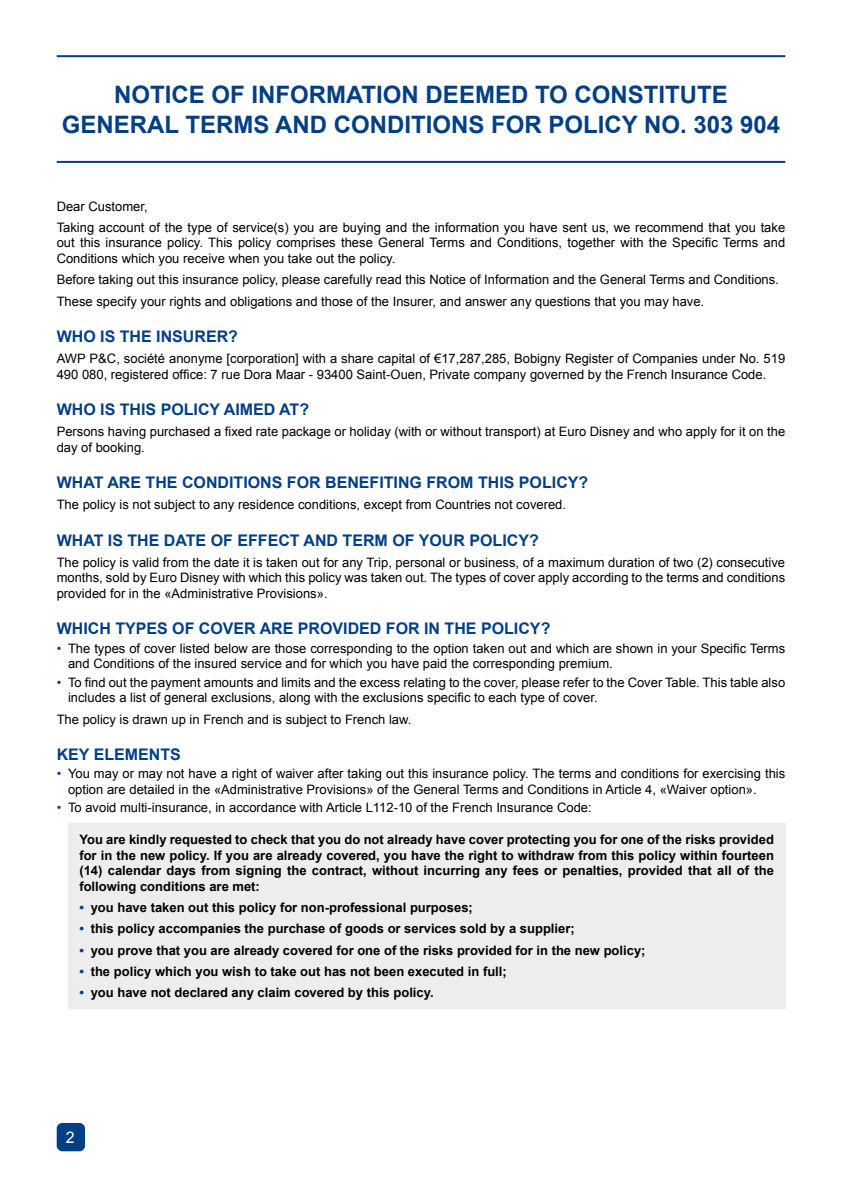
<style>
.page{position:relative;width:842px;height:1191px;background:#fff}
.page>*{position:absolute;margin:0;border:0;box-sizing:border-box;transform-origin:0 0}
.t1{font:700 24px/30px "Arial";color:#033f85;text-align:center}
.t2{font:700 16px "Arial";color:#033f85}
.t3{font:16px "Arial";color:#fff}
.t4{font:13px/15.6px "Arial";color:#000}
.t5{font:700 13px/15.6px "Arial";color:#000;text-align:justify}
.s1{color:#033f85}
</style>
<div class="page">
<div style="left:57px;top:1123px;width:28px;height:28px;background:#033f85;border-radius:6px"></div>
<hr style="left:57px;top:55px;width:728px;height:2px;background:#033f85">
<hr style="left:57px;top:161px;width:728px;height:2px;background:#033f85">
<div style="left:68px;top:823px;width:717px;height:185px;background:#ededed"></div>
<h1 class="t1" style="left:62px;top:80px;width:720px">NOTICE OF INFORMATION DEEMED TO CONSTITUTE<br>GENERAL TERMS AND CONDITIONS FOR POLICY NO. 303 904</h1>
<p class="t4" style="left:57px;top:195px;width:730px;line-height:21.2px">Dear Customer,<br>Taking account of the type of service(s) you are buying and the information you have sent us, we recommend that you take</p>
<p class="t4" style="left:57px;top:235px;width:730px">out this insurance policy. This policy comprises these General Terms and Conditions, together with the Specific Terms and<br>Conditions which you receive when you take out the policy.</p>
<p class="t4" style="left:57px;top:269px;width:724px;line-height:21.2px">Before taking out this insurance policy, please carefully read this Notice of Information and the General Terms and Conditions.<br>These specify your rights and obligations and those of the Insurer, and answer any questions that you may have.</p>
<p class="t2" style="left:57px;top:325px;width:183px">WHO IS THE INSURER?</p>
<p class="t4" style="left:57px;top:351px;width:730px">AWP P&amp;C, société anonyme [corporation] with a share capital of €17,287,285, Bobigny Register of Companies under No. 519<br>490 080, registered office: 7 rue Dora Maar - 93400 Saint-Ouen, Private company governed by the French Insurance Code.</p>
<p class="t2" style="left:57px;top:398px;width:254px">WHO IS THIS POLICY AIMED AT?</p>
<p class="t4" style="left:57px;top:424px;width:730px">Persons having purchased a fixed rate package or holiday (with or without transport) at Euro Disney and who apply for it on the day of booking.</p>
<p class="t2" style="left:57px;top:472px;width:533px">WHAT ARE THE CONDITIONS FOR BENEFITING FROM THIS POLICY?</p>
<p class="t4" style="left:57px;top:497px;width:511px">The policy is not subject to any residence conditions, except from Countries not covered.</p>
<p class="t2" style="left:57px;top:529px;width:484px">WHAT IS THE DATE OF EFFECT AND TERM OF YOUR POLICY?</p>
<p class="t4" style="left:57px;top:554px;width:730px;text-align:justify">The policy is valid from the date it is taken out for any Trip, personal or business, of a maximum duration of two (2) consecutive months, sold by Euro Disney with which this policy was taken out. The types of cover apply according to the terms and conditions provided for in the «Administrative Provisions».</p>
<p class="t2" style="left:57px;top:618px;width:495px">WHICH TYPES OF COVER ARE PROVIDED FOR IN THE POLICY?</p>
<p class="t4" style="left:68px;top:640px;width:719px;text-indent:-11px"><span class="s1">•</span> The types of cover listed below are those corresponding to the option taken out and which are shown in your Specific Terms and Conditions of the insured service and for which you have paid the corresponding premium.</p>
<p class="t4" style="left:68px;top:674px;width:719px;text-indent:-11px"><span class="s1">•</span> To find out the payment amounts and limits and the excess relating to the cover, please refer to the Cover Table. This table also includes a list of general exclusions, along with the exclusions specific to each type of cover.</p>
<p class="t4" style="left:57px;top:711px;width:356px">The policy is drawn up in French and is subject to French law.</p>
<p class="t2" style="left:57px;top:743px;width:126px">KEY ELEMENTS</p>
<p class="t4" style="left:68px;top:766px;width:719px;text-indent:-11px"><span class="s1">•</span> You may or may not have a right of waiver after taking out this insurance policy. The terms and conditions for exercising this option are detailed in the «Administrative Provisions» of the General Terms and Conditions in Article 4, «Waiver option».</p>
<p class="t4" style="left:57px;top:800px;width:536px"><span class="s1">•</span> To avoid multi-insurance, in accordance with Article L112-10 of the French Insurance Code:</p>
<p class="t5" style="left:79px;top:832px;width:696px">You are kindly requested to check that you do not already have cover protecting you for one of the risks provided for in the new policy. If you are already covered, you have the right to withdraw from this policy within fourteen (14) calendar days from signing the contract, without incurring any fees or penalties, provided that all of the following conditions are met:</p>
<p class="t5" style="left:79px;top:900px;width:395px"><span class="s1">•</span> you have taken out this policy for non-professional purposes;</p>
<p class="t5" style="left:79px;top:921px;width:497px"><span class="s1">•</span> this policy accompanies the purchase of goods or services sold by a supplier;</p>
<p class="t5" style="left:79px;top:942px;width:568px"><span class="s1">•</span> you prove that you are already covered for one of the risks provided for in the new policy;</p>
<p class="t5" style="left:79px;top:964px;width:429px"><span class="s1">•</span> the policy which you wish to take out has not been executed in full;</p>
<p class="t5" style="left:79px;top:985px;width:356px"><span class="s1">•</span> you have not declared any claim covered by this policy.</p>
<p class="t3" style="left:66px;top:1126px;width:10px">2</p>
</div>
